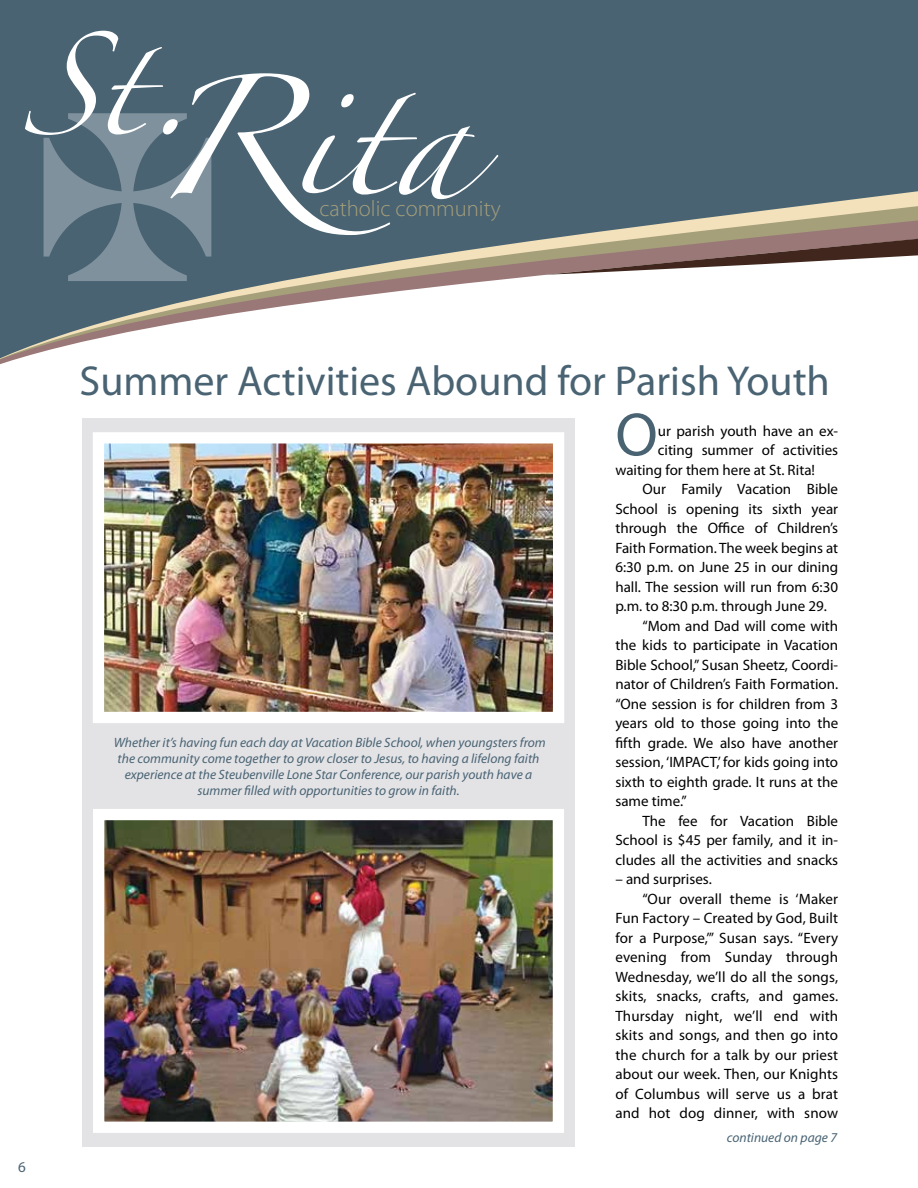
<style>
.page{position:relative;width:918px;height:1188px;background:#fff}
.page>*{position:absolute;margin:0;border:0;box-sizing:border-box;transform-origin:0 0}
.t1{font:108px "Zapfino";color:#fff}
.t2{font:92.85px "Zapfino";color:#fff}
.t3{font:61.5px "Myriad Pro";color:#496373}
.t4{font:42px "Myriad Pro";color:#496373}
.t5{font:300 22.65px "Myriad Pro";color:#a59f7a}
.t6{font:15px "Myriad Pro";color:#000}
.t7{font:15px "Myriad Pro";color:#496373}
.t8{font:italic 13.5px/16.2px "Myriad Pro";color:#496373;text-align:center}
</style>
<div class="page">
<div style="left:0;top:0;width:918px;height:25px;background:#496373"></div>
<div style="left:0;top:25px;width:918px;height:31px;background:#496373"></div>
<div style="left:0;top:56px;width:918px;height:35px;background:#496373"></div>
<svg style="left:0;top:91px;width:546px;height:273px;fill:#496373"></svg>
<svg style="left:546px;top:91px;width:372px;height:184px;background:#6b777c"></svg>
<div style="left:82px;top:418px;width:493px;height:730px;background:#e3e3e6"></div>
<img style="left:105px;top:821px;width:447px;height:300px">
<div style="left:93px;top:809px;width:471px;height:324px;border:11px solid #fff"></div>
<img style="left:105px;top:444px;width:447px;height:267px">
<div style="left:93px;top:432px;width:471px;height:291px;border:11px solid #fff"></div>
<div style="left:43px;top:110px;width:168px;height:171px;background:#496373"></div>
<h2 class="t2" style="left:19px;top:47px;width:177px">St.</h2>
<h1 class="t1" style="left:152px;top:93px;width:319px">Rita</h1>
<h3 class="t5" style="left:319px;top:195px;width:183px">catholic community</h3>
<h3 class="t4" style="left:80px;top:355px;width:752px">Summer Activities Abound for Parish Youth</h3>
<h3 class="t3" style="left:615px;top:397px;width:44px">O</h3>
<p class="t6" style="left:658px;top:422px;width:182px">ur parish youth have an ex-</p>
<p class="t6" style="left:658px;top:441px;width:182px">citing summer of activities</p>
<p class="t6" style="left:615px;top:461px;width:201px">waiting for them here at St. Rita!</p>
<p class="t6" style="left:642px;top:480px;width:197px">Our Family Vacation Bible</p>
<p class="t6" style="left:615px;top:500px;width:224px">School is opening its sixth year</p>
<p class="t6" style="left:615px;top:519px;width:224px">through the Office of Children’s</p>
<p class="t6" style="left:615px;top:539px;width:224px">Faith Formation. The week begins at</p>
<p class="t6" style="left:615px;top:558px;width:224px">6:30 p.m. on June 25 in our dining</p>
<p class="t6" style="left:615px;top:578px;width:224px">hall. The session will run from 6:30</p>
<p class="t6" style="left:615px;top:597px;width:213px">p.m. to 8:30 p.m. through June 29.</p>
<p class="t6" style="left:642px;top:617px;width:197px">“Mom and Dad will come with</p>
<p class="t6" style="left:615px;top:636px;width:224px">the kids to participate in Vacation</p>
<p class="t6" style="left:615px;top:656px;width:224px">Bible School,” Susan Sheetz, Coordi-</p>
<p class="t6" style="left:615px;top:675px;width:224px">nator of Children’s Faith Formation.</p>
<p class="t6" style="left:615px;top:695px;width:224px">“One session is for children from 3</p>
<p class="t6" style="left:615px;top:714px;width:224px">years old to those going into the</p>
<p class="t6" style="left:615px;top:734px;width:224px">fifth grade. We also have another</p>
<p class="t6" style="left:615px;top:753px;width:224px">session, ‘IMPACT,’ for kids going into</p>
<p class="t6" style="left:615px;top:773px;width:224px">sixth to eighth grade. It runs at the</p>
<p class="t6" style="left:615px;top:792px;width:73px">same time.”</p>
<p class="t6" style="left:642px;top:812px;width:197px">The fee for Vacation Bible</p>
<p class="t6" style="left:615px;top:831px;width:224px">School is $45 per family, and it in-</p>
<p class="t6" style="left:615px;top:851px;width:224px">cludes all the activities and snacks</p>
<p class="t6" style="left:615px;top:870px;width:98px">– and surprises.</p>
<p class="t6" style="left:642px;top:890px;width:197px">“Our overall theme is ‘Maker</p>
<p class="t6" style="left:615px;top:909px;width:224px">Fun Factory – Created by God, Built</p>
<p class="t6" style="left:615px;top:929px;width:224px">for a Purpose,’” Susan says. “Every</p>
<p class="t6" style="left:615px;top:948px;width:224px">evening from Sunday through</p>
<p class="t6" style="left:615px;top:968px;width:224px">Wednesday, we’ll do all the songs,</p>
<p class="t6" style="left:615px;top:987px;width:224px">skits, snacks, crafts, and games.</p>
<p class="t6" style="left:615px;top:1007px;width:224px">Thursday night, we’ll end with</p>
<p class="t6" style="left:615px;top:1026px;width:224px">skits and songs, and then go into</p>
<p class="t6" style="left:615px;top:1046px;width:224px">the church for a talk by our priest</p>
<p class="t6" style="left:615px;top:1065px;width:224px">about our week. Then, our Knights</p>
<p class="t6" style="left:615px;top:1085px;width:224px">of Columbus will serve us a brat</p>
<p class="t6" style="left:615px;top:1104px;width:224px">and hot dog dinner, with snow</p>
<p class="t8" style="left:114px;top:734px;width:434px">Whether it’s having fun each day at Vacation Bible School, when youngsters from the community come together to grow closer to Jesus, to having a lifelong faith experience at the Steubenville Lone Star Conference, our parish youth have a summer filled with opportunities to grow in faith.</p>
<p class="t7" style="left:18px;top:1158px;width:9px">6</p>
<p class="t8" style="left:727px;top:1129px;width:112px">continued on page 7</p>
</div>
